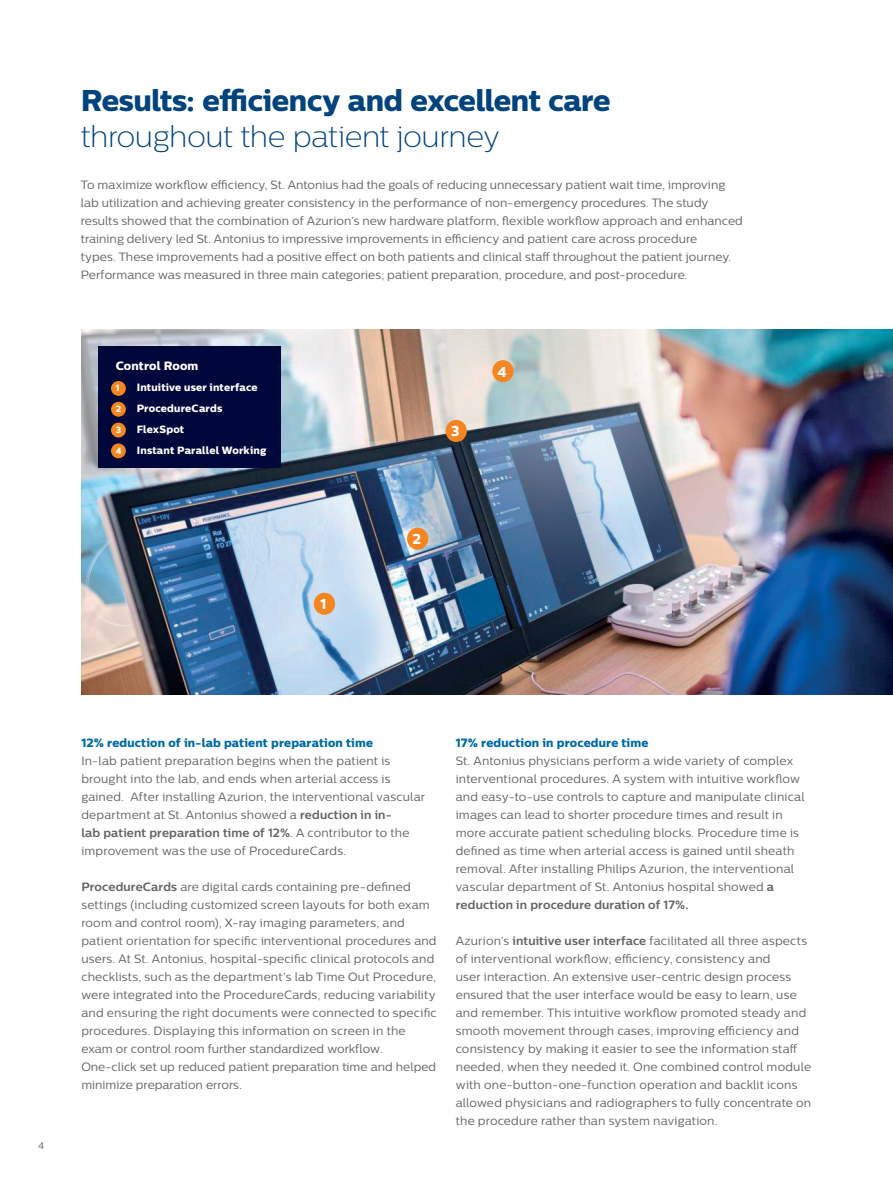
<style>
.page{position:relative;width:893px;height:1188px;background:#fff}
.page>*{position:absolute;margin:0;border:0;box-sizing:border-box;transform-origin:0 0}
.t1{font:30px "Centrale Sans X Bold";letter-spacing:-.015em;color:#01437c}
.t2{font:30px "Centrale Sans X Light";letter-spacing:-.015em;color:#01437c}
.t3{font:14.4px "Centrale Sans X Bold";color:#fff}
.t4{font:12px/18px "Centrale Sans";letter-spacing:.01em;color:#636366}
.t5{font:12px "Centrale Sans X Bold";letter-spacing:.015em;color:#006ba3}
.t6{font:12px "Centrale Sans X Bold";letter-spacing:.01em;color:#fff}
.t7{font:10.5px "Centrale Sans X Bold";letter-spacing:.015em;color:#fff}
.t8{font:9.75px "Centrale Sans";color:#636366}
.t9{font:9px "Centrale Sans X Bold";color:#fff}
.s1{font-weight:700}
</style>
<div class="page">
<img style="left:81px;top:330px;width:812px;height:365px">
<div style="left:98px;top:346px;width:183px;height:122px;background:#00073b"></div>
<div style="left:111px;top:381px;width:15px;height:15px;background:#f58520;border-radius:50%"></div>
<div style="left:111px;top:402px;width:15px;height:15px;background:#f58520;border-radius:50%"></div>
<div style="left:111px;top:423px;width:15px;height:15px;background:#f58520;border-radius:50%"></div>
<div style="left:111px;top:443px;width:15px;height:15px;background:#f58520;border-radius:50%"></div>
<div style="left:407px;top:528px;width:21px;height:22px;background:#f58520;border-radius:50%"></div>
<div style="left:492px;top:360px;width:22px;height:22px;background:#f58520;border-radius:50%"></div>
<div style="left:314px;top:593px;width:21px;height:22px;background:#f58520;border-radius:50%"></div>
<div style="left:446px;top:420px;width:21px;height:22px;background:#f58520;border-radius:50%"></div>
<h1 class="t1" style="left:81px;top:81px;width:532px">Results: efficiency and excellent care</h1>
<h1 class="t2" style="left:81px;top:119px;width:421px">throughout the patient journey</h1>
<p class="t4" style="left:81px;top:175px;width:664px">To maximize workflow efficiency, St. Antonius had the goals of reducing unnecessary patient wait time, improving lab utilization and achieving greater consistency in the performance of non-emergency procedures. The study results showed that the combination of Azurion’s new hardware platform, flexible workflow approach and enhanced training delivery led St. Antonius to impressive improvements in efficiency and patient care across procedure<br>types. These improvements had a positive effect on both patients and clinical staff throughout the patient journey.<br>Performance was measured in three main categories; patient preparation, procedure, and post-procedure.</p>
<p class="t6" style="left:116px;top:359px;width:84px">Control Room</p>
<p class="t9" style="left:116px;top:383px;width:5px">1</p>
<p class="t7" style="left:137px;top:381px;width:122px">Intuitive user interface</p>
<p class="t9" style="left:116px;top:404px;width:7px">2</p>
<p class="t7" style="left:137px;top:402px;width:87px">ProcedureCards</p>
<p class="t9" style="left:116px;top:425px;width:7px">3</p>
<p class="t7" style="left:137px;top:423px;width:49px">FlexSpot</p>
<p class="t9" style="left:116px;top:446px;width:7px">4</p>
<p class="t7" style="left:137px;top:444px;width:131px">Instant Parallel Working</p>
<p class="t3" style="left:321px;top:595px;width:8px">1</p>
<p class="t3" style="left:451px;top:422px;width:10px">3</p>
<p class="t3" style="left:497px;top:363px;width:11px">4</p>
<p class="t3" style="left:412px;top:530px;width:10px">2</p>
<p class="t8" style="left:38px;top:1140px;width:7px">4</p>
<p class="t5" style="left:81px;top:735px;width:293px">12% reduction of in-lab patient preparation time</p>
<p class="t4" style="left:81px;top:751px;width:345px">In-lab patient preparation begins when the patient is brought into the lab, and ends when arterial access is gained. After installing Azurion, the interventional vascular department at St. Antonius showed a <span class="s1">reduction in in-<br>lab patient preparation time of 12%</span>. A contributor to the improvement was the use of ProcedureCards.</p>
<p class="t4" style="left:81px;top:877px;width:357px"><span class="s1">ProcedureCards</span> are digital cards containing pre-defined settings (including customized screen layouts for both exam room and control room), X-ray imaging parameters, and patient orientation for specific interventional procedures and users. At St. Antonius, hospital-specific clinical protocols and checklists, such as the department’s lab Time Out Procedure, were integrated into the ProcedureCards, reducing variability and ensuring the right documents were connected to specific procedures. Displaying this information on screen in the exam or control room further standardized workflow.<br>One-click set up reduced patient preparation time and helped minimize preparation errors.</p>
<p class="t5" style="left:456px;top:735px;width:194px">17% reduction in procedure time</p>
<p class="t4" style="left:456px;top:751px;width:350px">St. Antonius physicians perform a wide variety of complex interventional procedures. A system with intuitive workflow and easy-to-use controls to capture and manipulate clinical images can lead to shorter procedure times and result in more accurate patient scheduling blocks. Procedure time is defined as time when arterial access is gained until sheath removal. After installing Philips Azurion, the interventional vascular department of St. Antonius hospital showed <span class="s1">a reduction in procedure duration of 17%.</span></p>
<p class="t4" style="left:456px;top:931px;width:357px">Azurion’s <span class="s1">intuitive user interface</span> facilitated all three aspects of interventional workflow; efficiency, consistency and<br>user interaction. An extensive user-centric design process ensured that the user interface would be easy to learn, use and remember. This intuitive workflow promoted steady and smooth movement through cases, improving efficiency and consistency by making it easier to see the information staff needed, when they needed it. One combined control module with one-button-one-function operation and backlit icons allowed physicians and radiographers to fully concentrate on the procedure rather than system navigation.</p>
</div>
